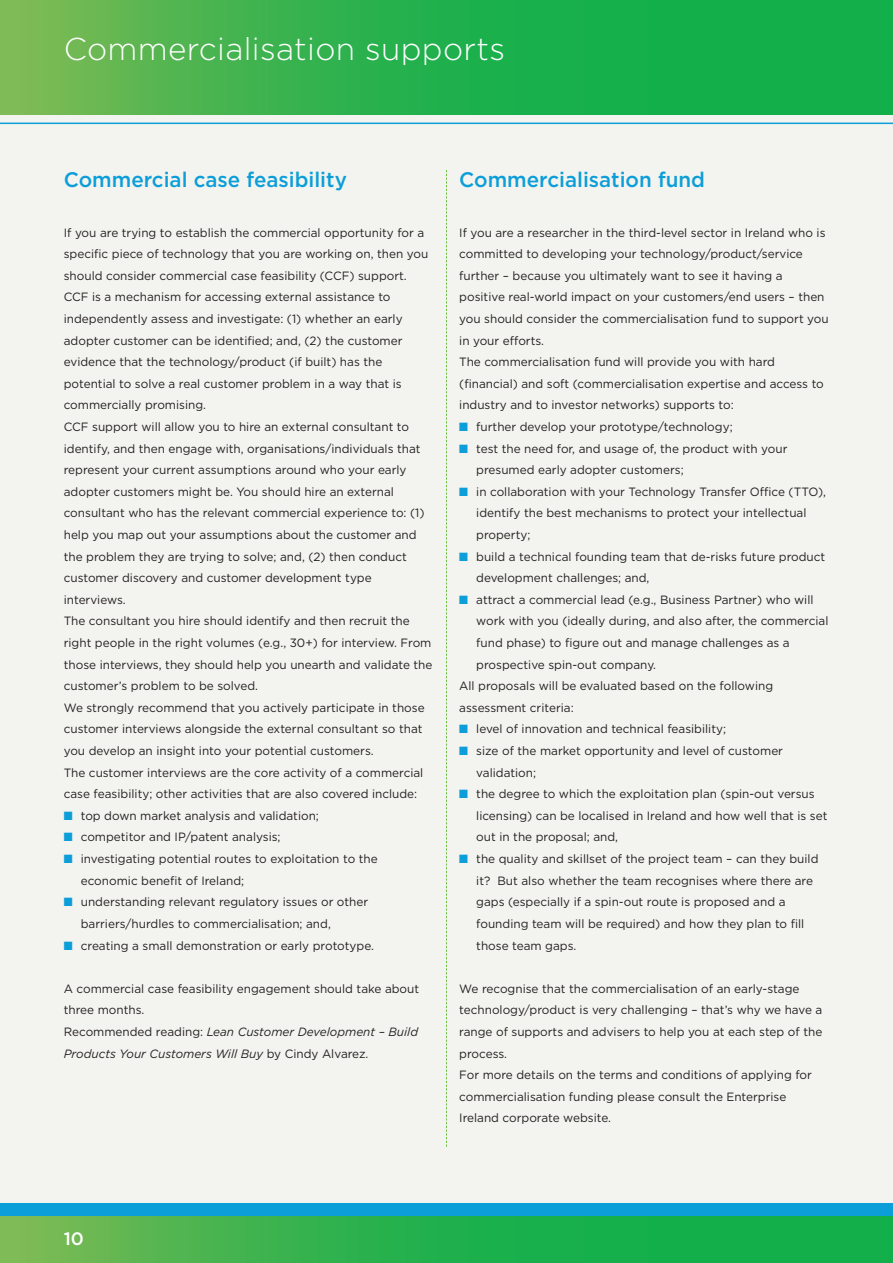
<style>
.page{position:relative;width:893px;height:1263px;background:#f3f3ef}
.page>*{position:absolute;margin:0;border:0;box-sizing:border-box;transform-origin:0 0}
.t1{font:300 31.5px "Gotham";letter-spacing:.01em;color:#fff}
.t2{font:500 21px "Gotham";color:#0b9ed8}
.t3{font:500 18px "Gotham";color:#fff}
.t4{font:12px/21.6px "Gotham";color:#231f20}
.s1{color:#0b9ed8}
.s2{font-style:italic}
</style>
<div class="page">
<div style="left:0;top:1203px;width:893px;height:19px;background:#0b9ed8"></div>
<svg style="left:0;top:1216px;width:893px;height:47px;background:#30b14d"></svg>
<svg style="left:0;top:0;width:893px;height:115px;background:#30b14d"></svg>
<svg style="left:446px;top:170px;width:1px;height:977px"></svg>
<hr style="left:0;top:123px;width:893px;height:1px;background:#0b9ed8">
<h1 class="t1" style="left:64px;top:38px;width:443px">Commercialisation supports</h1>
<h2 class="t2" style="left:64px;top:172px;width:285px">commercial case feasibility</h2>
<p class="t4" style="left:64px;top:223px;width:370px">If you are trying to establish the commercial opportunity for a specific piece of technology that you are working on, then you should consider commercial case feasibility (CCF) support.<br>CCF is a mechanism for accessing external assistance to independently assess and investigate: (1) whether an early adopter customer can be identified; and, (2) the customer evidence that the technology/product (if built) has the potential to solve a real customer problem in a way that is commercially promising.<br>CCF support will allow you to hire an external consultant to identify, and then engage with, organisations/individuals that represent your current assumptions around who your early adopter customers might be. You should hire an external consultant who has the relevant commercial experience to: (1) help you map out your assumptions about the customer and the problem they are trying to solve; and, (2) then conduct customer discovery and customer development type interviews.<br>The consultant you hire should identify and then recruit the right people in the right volumes (e.g., 30+) for interview. From those interviews, they should help you unearth and validate the customer’s problem to be solved.<br>We strongly recommend that you actively participate in those customer interviews alongside the external consultant so that you develop an insight into your potential customers.<br>The customer interviews are the core activity of a commercial case feasibility; other activities that are also covered include:</p>
<p class="t4" style="left:64px;top:806px;width:257px"><span class="s1">■</span> top down market analysis and validation;</p>
<p class="t4" style="left:64px;top:827px;width:218px"><span class="s1">■</span> competitor and IP/patent analysis;</p>
<p class="t4" style="left:81px;top:849px;width:298px;text-indent:-17px"><span class="s1">■</span> investigating potential routes to exploitation to the economic benefit of Ireland;</p>
<p class="t4" style="left:81px;top:892px;width:289px;text-indent:-17px"><span class="s1">■</span> understanding relevant regulatory issues or other barriers/hurdles to commercialisation; and,</p>
<p class="t4" style="left:64px;top:935px;width:312px"><span class="s1">■</span> creating a small demonstration or early prototype.</p>
<p class="t4" style="left:64px;top:979px;width:357px">A commercial case feasibility engagement should take about three months.<br>Recommended reading: <span class="s2">Lean Customer Development – Build Products Your Customers Will Buy</span> by Cindy Alvarez.</p>
<h2 class="t2" style="left:459px;top:172px;width:247px">commercialisation fund</h2>
<p class="t4" style="left:459px;top:223px;width:371px">If you are a researcher in the third-level sector in Ireland who is committed to developing your technology/product/service further – because you ultimately want to see it having a positive real-world impact on your customers/end users – then you should consider the commercialisation fund to support you in your efforts.<br>The commercialisation fund will provide you with hard (financial) and soft (commercialisation expertise and access to industry and to investor networks) supports to:</p>
<p class="t4" style="left:459px;top:417px;width:275px"><span class="s1">■</span> further develop your prototype/technology;</p>
<p class="t4" style="left:476px;top:439px;width:313px;text-indent:-17px"><span class="s1">■</span> test the need for, and usage of, the product with your presumed early adopter customers;</p>
<p class="t4" style="left:476px;top:482px;width:351px;text-indent:-17px"><span class="s1">■</span> in collaboration with your Technology Transfer Office (TTO), identify the best mechanisms to protect your intellectual property;</p>
<p class="t4" style="left:476px;top:547px;width:351px;text-indent:-17px"><span class="s1">■</span> build a technical founding team that de-risks future product development challenges; and,</p>
<p class="t4" style="left:459px;top:590px;width:356px"><span class="s1">■</span> attract a commercial lead (e.g., Business Partner) who will</p>
<p class="t4" style="left:476px;top:611px;width:354px">work with you (ideally during, and also after, the commercial</p>
<p class="t4" style="left:476px;top:633px;width:315px">fund phase) to figure out and manage challenges as a</p>
<p class="t4" style="left:476px;top:655px;width:181px">prospective spin-out company.</p>
<p class="t4" style="left:459px;top:676px;width:315px">All proposals will be evaluated based on the following</p>
<p class="t4" style="left:459px;top:698px;width:116px">assessment criteria:</p>
<p class="t4" style="left:459px;top:719px;width:268px"><span class="s1">■</span> level of innovation and technical feasibility;</p>
<p class="t4" style="left:476px;top:741px;width:308px;text-indent:-17px"><span class="s1">■</span> size of the market opportunity and level of customer validation;</p>
<p class="t4" style="left:476px;top:784px;width:353px;text-indent:-17px"><span class="s1">■</span> the degree to which the exploitation plan (spin-out versus licensing) can be localised in Ireland and how well that is set out in the proposal; and,</p>
<p class="t4" style="left:476px;top:849px;width:344px;text-indent:-17px"><span class="s1">■</span> the quality and skillset of the project team – can they build it? But also whether the team recognises where there are gaps (especially if a spin-out route is proposed and a founding team will be required) and how they plan to fill those team gaps.</p>
<p class="t4" style="left:459px;top:979px;width:365px">We recognise that the commercialisation of an early-stage technology/product is very challenging – that’s why we have a range of supports and advisers to help you at each step of the process.<br>For more details on the terms and conditions of applying for commercialisation funding please consult the Enterprise Ireland corporate website.</p>
<h3 class="t3" style="left:64px;top:1232px;width:22px">10</h3>
</div>
